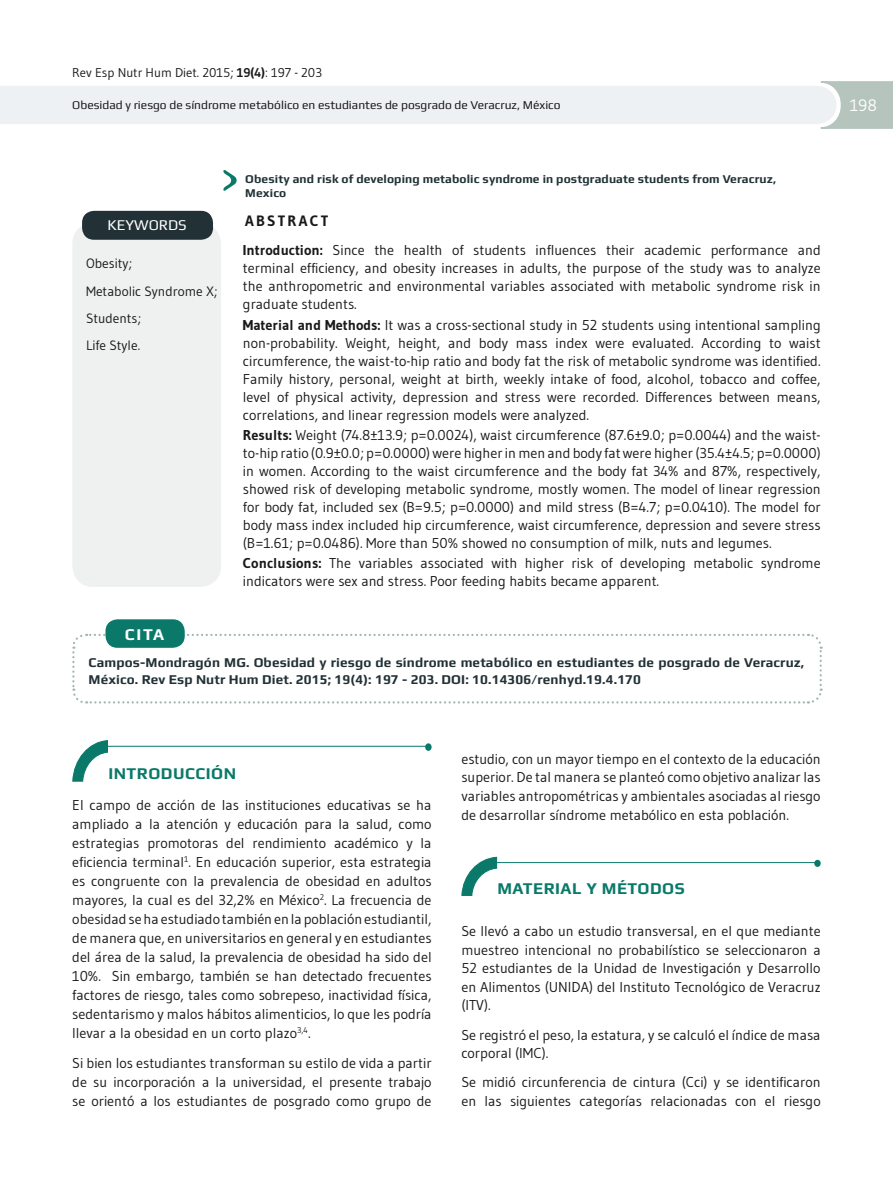
<style>
.page{position:relative;width:893px;height:1191px;background:#fff}
.page>*{position:absolute;margin:0;border:0;box-sizing:border-box;transform-origin:0 0}
.t1{font:700 16.5px "Play";letter-spacing:.03em;color:#0a7969}
.t2{font:700 16.5px "Play";color:#fff}
.t3{font:16.5px "Gudea";color:#fff}
.t4{font:15px "Play";color:#fff}
.t5{font:700 15px "Gudea";letter-spacing:.15em;color:#1a181b}
.t6{font:14.25px/18px "Gudea";color:#1a181b;text-align:justify}
.t7{font:700 13.5px/17.2px "Play";letter-spacing:.01em;color:#213136}
.t8{font:13.5px/27.2px "Gudea";color:#1a181b}
.t9{font:12.75px "Gudea";color:#1a181b}
.t10{font:700 12px/14.4px "Play";letter-spacing:.01em;color:#213136}
.t11{font:12px "Play";color:#1a181b}
.s1{font-weight:700}
</style>
<div class="page">
<div style="left:72px;top:223px;width:149px;height:364px;background:#eef1f0;border-radius:21px"></div>
<div style="left:82px;top:211px;width:131px;height:29px;background:#213136;border-radius:12px"></div>
<svg style="left:223px;top:170px;width:14px;height:21px"></svg>
<svg style="left:0;top:81px;width:893px;height:48px"></svg>
<svg style="left:72px;top:633px;width:751px;height:71px"></svg>
<div style="left:105px;top:619px;width:80px;height:29px;background:#0a7969;border-radius:12px"></div>
<hr style="left:101px;top:746px;width:325px;height:1px;background:#0a7969">
<div style="left:425px;top:743px;width:7px;height:8px;background:#0a7969;border-radius:50%"></div>
<svg style="left:72px;top:740px;width:37px;height:42px"></svg>
<hr style="left:490px;top:862px;width:325px;height:1px;background:#0a7969">
<div style="left:814px;top:860px;width:7px;height:7px;background:#0a7969;border-radius:50%"></div>
<svg style="left:461px;top:856px;width:37px;height:40px"></svg>
<p class="t9" style="left:72px;top:65px;width:251px">Rev Esp Nutr Hum Diet. 2015; <span class="s1">19(4)</span>: 197 - 203</p>
<p class="t11" style="left:72px;top:98px;width:490px">Obesidad y riesgo de síndrome metabólico en estudiantes de posgrado de Veracruz, México</p>
<p class="t3" style="left:850px;top:95px;width:29px">198</p>
<p class="t4" style="left:108px;top:216px;width:81px">KEYWORDS</p>
<p class="t8" style="left:86px;top:250px;width:133px">Obesity;<br>Metabolic Syndrome X;<br>Students;<br>Life Style.</p>
<p class="t10" style="left:245px;top:171px;width:532px">Obesity and risk of developing metabolic syndrome in postgraduate students from Veracruz,<br>Mexico</p>
<p class="t5" style="left:245px;top:211px;width:85px">ABSTRACT</p>
<p class="t6" style="left:243px;top:241px;width:579px"><span class="s1">Introduction:</span> Since the health of students influences their academic performance and terminal efficiency, and obesity increases in adults, the purpose of the study was to analyze the anthropometric and environmental variables associated with metabolic syndrome risk in graduate students.</p>
<p class="t6" style="left:243px;top:315px;width:579px"><span class="s1">Material and Methods:</span> It was a cross-sectional study in 52 students using intentional sampling non-probability. Weight, height, and body mass index were evaluated. According to waist circumference, the waist-to-hip ratio and body fat the risk of metabolic syndrome was identified.<br>Family history, personal, weight at birth, weekly intake of food, alcohol, tobacco and coffee, level of physical activity, depression and stress were recorded. Differences between means, correlations, and linear regression models were analyzed.</p>
<p class="t6" style="left:243px;top:425px;width:579px"><span class="s1">Results:</span> Weight (74.8±13.9; p=0.0024), waist circumference (87.6±9.0; p=0.0044) and the waist&shy;to-hip ratio (0.9±0.0; p=0.0000) were higher in men and body fat were higher (35.4±4.5; p=0.0000) in women. According to the waist circumference and the body fat 34% and 87%, respectively, showed risk of developing metabolic syndrome, mostly women. The model of linear regression for body fat, included sex (B=9.5; p=0.0000) and mild stress (B=4.7; p=0.0410). The model for body mass index included hip circumference, waist circumference, depression and severe stress (B=1.61; p=0.0486). More than 50% showed no consumption of milk, nuts and legumes.</p>
<p class="t6" style="left:243px;top:553px;width:579px"><span class="s1">Conclusions:</span> The variables associated with higher risk of developing metabolic syndrome indicators were sex and stress. Poor feeding habits became apparent.</p>
<p class="t2" style="left:125px;top:624px;width:41px">CITA</p>
<p class="t7" style="left:89px;top:653px;width:717px">Campos-Mondragón MG. Obesidad y riesgo de síndrome metabólico en estudiantes de posgrado de Veracruz,<br>México. Rev Esp Nutr Hum Diet. 2015; 19(4): 197 - 203. DOI: 10.14306/renhyd.19.4.170</p>
<p class="t1" style="left:108px;top:763px;width:129px">INTRODUCCIÓN</p>
<p class="t6" style="left:72px;top:795px;width:361px;line-height:19px">El campo de acción de las instituciones educativas se ha ampliado a la atención y educación para la salud, como estrategias promotoras del rendimiento académico y la eficiencia terminal<sup>1</sup>. En educación superior, esta estrategia es congruente con la prevalencia de obesidad en adultos mayores, la cual es del 32,2% en México<sup>2</sup>. La frecuencia de obesidad se ha estudiado también en la población estudiantil, de manera que, en universitarios en general y en estudiantes del área de la salud, la prevalencia de obesidad ha sido del 10%. Sin embargo, también se han detectado frecuentes factores de riesgo, tales como sobrepeso, inactividad física, sedentarismo y malos hábitos alimenticios, lo que les podría llevar a la obesidad en un corto plazo<sup>3,4</sup>.</p>
<p class="t6" style="left:72px;top:1053px;width:361px;line-height:19px">Si bien los estudiantes transforman su estilo de vida a partir de su incorporación a la universidad, el presente trabajo se orientó a los estudiantes de posgrado como grupo de</p>
<p class="t6" style="left:461px;top:749px;width:361px;line-height:18.6px">estudio, con un mayor tiempo en el contexto de la educación superior. De tal manera se planteó como objetivo analizar las variables antropométricas y ambientales asociadas al riesgo de desarrollar síndrome metabólico en esta población.</p>
<p class="t1" style="left:497px;top:878px;width:189px">MATERIAL Y MÉTODOS</p>
<p class="t6" style="left:461px;top:921px;width:361px;line-height:18.6px">Se llevó a cabo un estudio transversal, en el que mediante muestreo intencional no probabilístico se seleccionaron a 52 estudiantes de la Unidad de Investigación y Desarrollo en Alimentos (UNIDA) del Instituto Tecnológico de Veracruz (ITV).</p>
<p class="t6" style="left:461px;top:1025px;width:361px;line-height:18.6px">Se registró el peso, la estatura, y se calculó el índice de masa corporal (IMC).</p>
<p class="t6" style="left:461px;top:1072px;width:361px;line-height:18.6px">Se midió circunferencia de cintura (Cci) y se identificaron en las siguientes categorías relacionadas con el riesgo</p>
</div>
